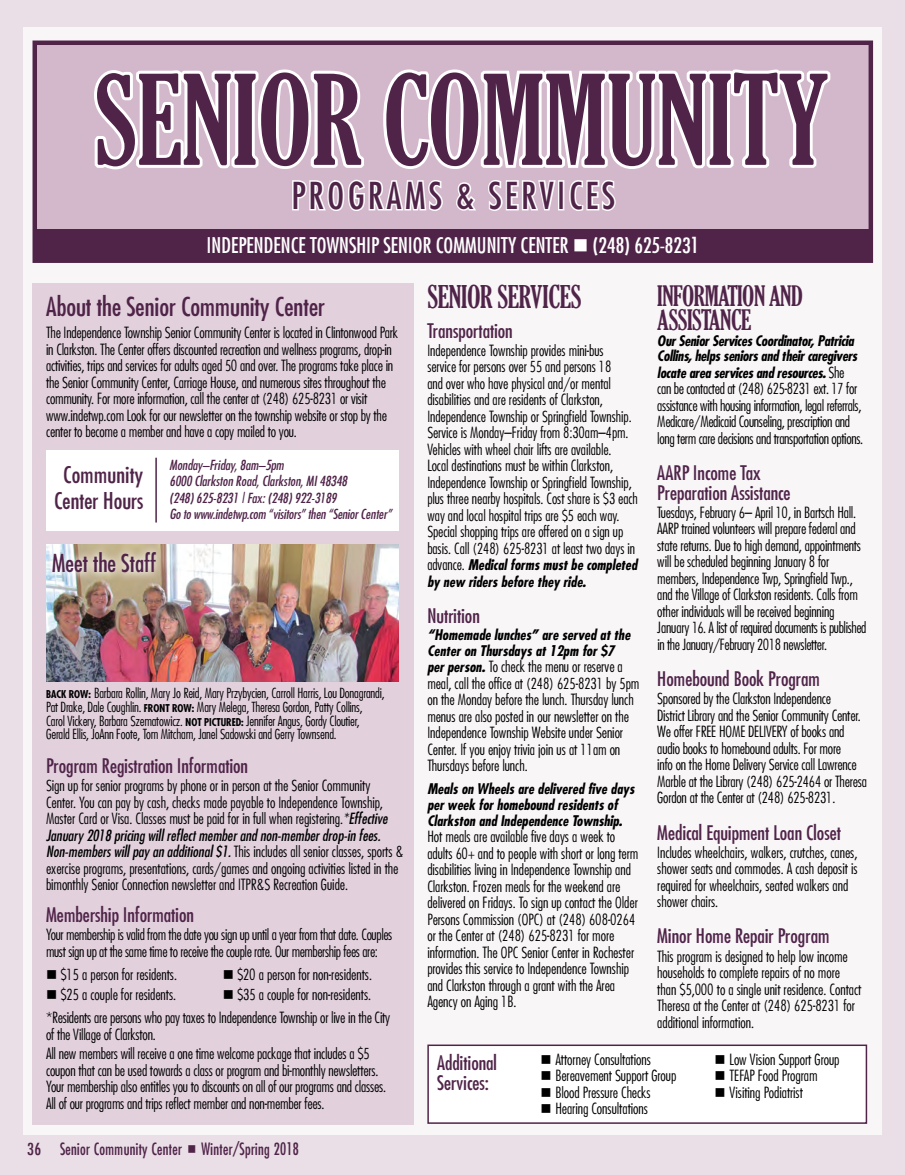
<style>
.page{position:relative;width:905px;height:1175px;background:#fff}
.page>*{position:absolute;margin:0;border:0;box-sizing:border-box;transform-origin:0 0}
.t1{font:extra-condensed 120px "Gloucester";color:#502449}
.t2{font:condensed 36px "Futura";letter-spacing:.1em;color:#502449}
.t3{font:extra-condensed 30px "Gloucester";letter-spacing:-.01em;color:#502449}
.t4{font:extra-condensed 27px/24px "Gloucester";letter-spacing:-.02em;color:#502449}
.t5{font:condensed 25.5px "Futura";color:#502449}
.t6{font:condensed 24px "Futura";color:#502449}
.t7{font:condensed 22.5px/25.5px "Futura";color:#502449;text-align:center}
.t8{font:condensed 21px "Futura";color:#fff}
.t9{font:condensed 19.5px/19.5px "Futura";color:#502449}
.t10{font:condensed 16.5px "Futura";letter-spacing:.02em;color:#502449}
.t11{font:300 condensed 15px/16.5px "Futura";color:#000}
.t12{font:300 condensed 15px/16.5px "Futura";letter-spacing:-.02em;color:#000}
.t13{font:italic 700 condensed 14.25px/15.8px "Futura";color:#000}
.t14{font:italic 700 condensed 14.25px/16px "Futura";letter-spacing:-.02em;color:#000}
.t15{font:300 condensed 13.5px/13.5px "Futura";letter-spacing:-.01em;color:#000}
.t16{font:italic condensed 13.5px/16.5px "Futura";color:#502449}
.s1{font-weight:300;font-style:normal;font-size:15px}
.s2{font-weight:700;font-style:italic;font-size:14.25px}
.s3{font-weight:700;font-size:10.5px}
.s4{font-weight:400;font-style:italic}
</style>
<div class="page">
<div style="left:0;top:0;width:904px;height:1174px;background:#eadfe7"></div>
<div style="left:23px;top:27px;width:858px;height:1107px;background:#f9f6f8"></div>
<div style="left:32px;top:40px;width:841px;height:223px;background:#d3b7cb;border:4px solid #502449"></div>
<div style="left:35px;top:229px;width:835px;height:33px;background:#502449"></div>
<svg style="left:90px;top:40px;width:744px;height:171px"></svg>
<div style="left:32px;top:283px;width:382px;height:841px;background:#e2d1dd"></div>
<div style="left:46px;top:450px;width:353px;height:80px;background:#fff"></div>
<hr style="left:155px;top:458px;width:2px;height:64px;background:#502449">
<img style="left:46px;top:545px;width:352px;height:136px">
<div style="left:43px;top:543px;width:122px;height:39px;background:#fff;opacity:.8"></div>
<div style="left:427px;top:1044px;width:440px;height:79px;background:#fff;border:2px solid #502449"></div>
<h1 class="t1" style="left:94px;top:52px;width:735px">SENIOR COMMUNITY</h1>
<h2 class="t2" style="left:291px;top:173px;width:325px">PROGRAMS &amp; SERVICES</h2>
<h3 class="t8" style="left:207px;top:232px;width:494px">INDEPENDENCE TOWNSHIP SENIOR COMMUNITY CENTER ■ (248) 625-8231</h3>
<h3 class="t3" style="left:427px;top:280px;width:155px">SENIOR SERVICES</h3>
<h3 class="t9" style="left:427px;top:320px;width:87px">Transportation</h3>
<p class="t11" style="left:427px;top:342px;width:212px">Independence Township provides mini-bus<br>service for persons over 55 and persons 18<br>and over who have physical and/or mental disabilities and are residents of Clarkston, Independence Township or Springfield Township.<br>Service is Monday–Friday from 8:30am–4pm.<br>Vehicles with wheel chair lifts are available.<br>Local destinations must be within Clarkston, Independence Township or Springfield Township, plus three nearby hospitals. Cost share is $3 each way and local hospital trips are $5 each way.<br>Special shopping trips are offered on a sign up basis. Call (248) 625-8231 at least two days in</p>
<p class="t13" style="left:427px;top:556px;width:211px;line-height:16.5px"><span class="s1">advance.</span> Medical forms must be completed by new riders before they ride.</p>
<h3 class="t9" style="left:427px;top:605px;width:54px">Nutrition</h3>
<p class="t13" style="left:427px;top:626px;width:204px">“Homemade lunches” are served at the<br>Center on Thursdays at 12pm for $7</p>
<p class="t11" style="left:427px;top:658px;width:213px"><span class="s2">per person.</span> To check the menu or reserve a meal, call the office at (248) 625-8231 by 5pm on the Monday before the lunch. Thursday lunch menus are also posted in our newsletter on the Independence Township Website under Senior Center. If you enjoy trivia join us at 11am on Thursdays before lunch.</p>
<p class="t13" style="left:427px;top:780px;width:209px">Meals on Wheels are delivered five days per week for homebound residents of<br>Clarkston and Independence Township.</p>
<p class="t11" style="left:427px;top:828px;width:212px">Hot meals are available five days a week to adults 60+ and to people with short or long term disabilities living in Independence Township and Clarkston. Frozen meals for the weekend are delivered on Fridays. To sign up contact the Older Persons Commission (OPC) at (248) 608-0264 or the Center at (248) 625-8231 for more information. The OPC Senior Center in Rochester provides this service to Independence Township and Clarkston through a grant with the Area Agency on Aging 1B.</p>
<h3 class="t4" style="left:657px;top:284px;width:147px">INFORMATION AND<br>ASSISTANCE</h3>
<p class="t14" style="left:657px;top:332px;width:201px">Our Senior Services Coordinator, Patricia<br>Collins, helps seniors and their caregivers locate area services and resources. <span class="s1">She</span></p>
<p class="t12" style="left:657px;top:380px;width:206px">can be contacted at (248) 625-8231 ext. 17 for assistance with housing information, legal referrals, Medicare/Medicaid Counseling, prescription and long term care decisions and transportation options.</p>
<h3 class="t9" style="left:657px;top:462px;width:135px">AARP Income Tax<br>Preparation Assistance</h3>
<p class="t11" style="left:657px;top:504px;width:211px">Tuesdays, February 6– April 10, in Bartsch Hall.<br>AARP trained volunteers will prepare federal and state returns. Due to high demand, appointments will be scheduled beginning January 8 for members, Independence Twp, Springfield Twp., and the Village of Clarkston residents. Calls from other individuals will be received beginning January 16. A list of required documents is published in the January/February 2018 newsletter.</p>
<h3 class="t9" style="left:657px;top:668px;width:164px">Homebound Book Program</h3>
<p class="t11" style="left:657px;top:690px;width:211px">Sponsored by the Clarkston Independence<br>District Library and the Senior Community Center.<br>We offer FREE HOME DELIVERY of books and audio books to homebound adults. For more<br>info on the Home Delivery Service call Lawrence Marble at the Library (248) 625-2464 or Theresa Gordon at the Center at (248) 625-8231.</p>
<h3 class="t9" style="left:657px;top:822px;width:185px">Medical Equipment Loan Closet</h3>
<p class="t11" style="left:657px;top:843px;width:202px">Includes wheelchairs, walkers, crutches, canes, shower seats and commodes. A cash deposit is required for wheelchairs, seated walkers and shower chairs.</p>
<h3 class="t9" style="left:657px;top:926px;width:174px">Minor Home Repair Program</h3>
<p class="t11" style="left:657px;top:947px;width:206px">This program is designed to help low income households to complete repairs of no more than $5,000 to a single unit residence. Contact Theresa at the Center at (248) 625-8231 for additional information.</p>
<h3 class="t5" style="left:46px;top:291px;width:280px">About the Senior Community Center</h3>
<p class="t11" style="left:46px;top:324px;width:353px">The Independence Township Senior Community Center is located in Clintonwood Park in Clarkston. The Center offers discounted recreation and wellness programs, drop-in activities, trips and services for adults aged 50 and over. The programs take place in the Senior Community Center, Carriage House, and numerous sites throughout the community. For more information, call the center at (248) 625-8231 or visit www.indetwp.com Look for our newsletter on the township website or stop by the center to become a member and have a copy mailed to you.</p>
<h3 class="t7" style="left:54px;top:461px;width:90px">Community<br>Center Hours</h3>
<p class="t16" style="left:169px;top:456px;width:224px">Monday–Friday, 8am–5pm<br>6000 Clarkston Road, Clarkston, MI 48348<br>(248) 625-8231 | Fax: (248) 922-3189<br>Go to www.indetwp.com “visitors” then “Senior Center”</p>
<h3 class="t6" style="left:52px;top:548px;width:106px">Meet the Staff</h3>
<p class="t15" style="left:46px;top:686px;width:340px"><span class="s3">BACK ROW:</span> Barbara Rollin, Mary Jo Reid, Mary Przybycien, Carroll Harris, Lou Donagrandi, Pat Drake, Dale Coughlin. <span class="s3">FRONT ROW:</span> Mary Melega, Theresa Gordon, Patty Collins, Carol Vickery, Barbara Szematowicz. <span class="s3">NOT PICTURED:</span> Jennifer Angus, Gordy Cloutier, Gerald Ellis, JoAnn Foote, Tom Mitcham, Janel Sadowski and Gerry Townsend.</p>
<h3 class="t9" style="left:46px;top:755px;width:203px">Program Registration Information</h3>
<p class="t11" style="left:46px;top:777px;width:359px">Sign up for senior programs by phone or in person at the Senior Community<br>Center. You can pay by cash, checks made payable to Independence Township, Master Card or Visa. Classes must be paid for in full when registering.<span class="s4">*Effective January 2018 pricing will reflect member and non-member drop-in fees.<br>Non-members will pay an additional $1.</span> This includes all senior classes, sports &amp; exercise programs, presentations, cards/games and ongoing activities listed in the bimonthly Senior Connection newsletter and ITPR&amp;S Recreation Guide.</p>
<h3 class="t9" style="left:46px;top:904px;width:149px">Membership Information</h3>
<p class="t12" style="left:46px;top:926px;width:348px">Your membership is valid from the date you sign up until a year from that date. Couples must sign up at the same time to receive the couple rate. Our membership fees are:</p>
<p class="t11" style="left:46px;top:966px;width:131px">■ $15 a person for residents.</p>
<p class="t11" style="left:46px;top:982px;width:345px;line-height:23.2px">■ $25 a couple for residents.<br>*Residents are persons who pay taxes to Independence Township or live in the City</p>
<p class="t11" style="left:46px;top:1024px;width:325px;line-height:19.8px">of the Village of Clarkston.<br>All new members will receive a one time welcome package that includes a $5</p>
<p class="t11" style="left:46px;top:1061px;width:340px">coupon that can be used towards a class or program and bi-monthly newsletters.<br>Your membership also entitles you to discounts on all of our programs and classes.<br>All of our programs and trips reflect member and non-member fees.</p>
<p class="t11" style="left:223px;top:966px;width:149px">■ $20 a person for non-residents.</p>
<p class="t11" style="left:223px;top:985px;width:148px">■ $35 a couple for non-residents.</p>
<h3 class="t9" style="left:437px;top:1052px;width:62px">Additional<br>Services:</h3>
<p class="t11" style="left:540px;top:1050px;width:112px">■ Attorney Consultations</p>
<p class="t11" style="left:714px;top:1050px;width:126px">■ Low Vision Support Group</p>
<p class="t11" style="left:714px;top:1067px;width:104px">■ TEFAP Food Program</p>
<p class="t11" style="left:714px;top:1083px;width:90px">■ Visiting Podiatrist</p>
<p class="t11" style="left:540px;top:1067px;width:137px">■ Bereavement Support Group</p>
<p class="t11" style="left:540px;top:1083px;width:112px">■ Blood Pressure Checks</p>
<p class="t11" style="left:540px;top:1100px;width:109px">■ Hearing Consultations</p>
<p class="t10" style="left:27px;top:1138px;width:273px">36 Senior Community Center Winter/Spring 2018</p>
</div>
